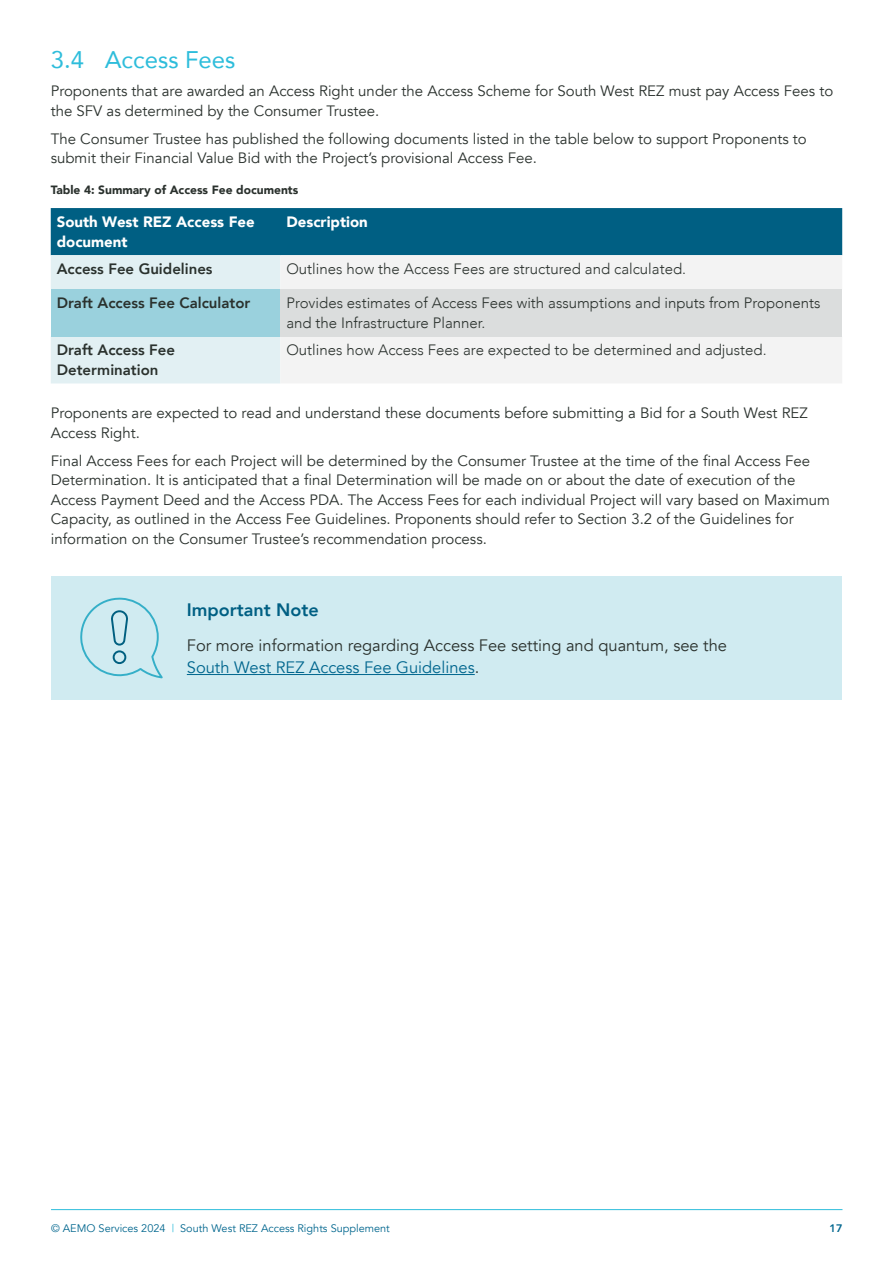
<style>
.page{position:relative;width:893px;height:1263px;background:#fff}
.page>*{position:absolute;margin:0;border:0;box-sizing:border-box;transform-origin:0 0}
.Heading_2_-_new{font:24px "Avenir";color:#2ebddb}
.Body{font:800 18px "Avenir";color:#005f83}
.Body_-_charcoal{font:16.5px/22.5px "Avenir";color:#2a312d}
.Body_-_charcoal-2{font:15px/19.5px "Avenir";color:#2a312d}
.Table_-_body__right__dark{font:300 15px/19.5px "Avenir";color:#2a312d}
.Table_-_body__right__dark-2{font:800 15px/19.5px "Avenir";color:#2a312d}
.Table_-_h1__black__centre__white{font:900 15px/19.5px "Avenir";color:#fff}
.Diagram-h1{font:900 12px "Avenir";color:#2a312d}
.t1{font:10.95px "Avenir";color:#00668e}
.t2{font:800 10.95px "Avenir";color:#00668e}
.s1{color:#00668e}
.s2{color:#2ebddb}
</style>
<div class="page">
<hr style="left:51px;top:1209px;width:791px;height:1px;background:#2ebddb">
<svg style="left:51px;top:208px;width:791px;height:175px;background:#4b8fa8"></svg>
<div style="left:280px;top:255px;width:562px;height:128px;background:#f3f3f3"></div>
<div style="left:51px;top:289px;width:229px;height:47px;background:#9ad1dd"></div>
<div style="left:280px;top:289px;width:562px;height:47px;background:#dbdddd"></div>
<div style="left:51px;top:576px;width:791px;height:124px;background:#d0ebf1"></div>
<hr style="left:187px;top:674px;width:288px;height:1px;background:#00668e">
<svg style="left:80px;top:597px;width:83px;height:82px"></svg>
<p class="Heading_2_-_new" style="left:51px;top:40px;width:186px">3.4 Access Fees</p>
<p class="Body_-_charcoal-2" style="left:51px;top:81px;width:784px">Proponents that are awarded an Access Right under the Access Scheme for South West REZ must pay Access Fees to the SFV as determined by the Consumer Trustee.</p>
<p class="Body_-_charcoal-2" style="left:51px;top:129px;width:758px">The Consumer Trustee has published the following documents listed in the table below to support Proponents to submit their Financial Value Bid with the Project’s provisional Access Fee.</p>
<p class="Diagram-h1" style="left:51px;top:179px;width:249px">Table 4: Summary of Access Fee documents</p>
<p class="Table_-_h1__black__centre__white" style="left:57px;top:212px;width:200px">South West REZ Access Fee document</p>
<p class="Table_-_h1__black__centre__white" style="left:286px;top:212px;width:83px">Description</p>
<p class="Table_-_body__right__dark-2" style="left:57px;top:259px;width:157px">Access Fee Guidelines</p>
<p class="Table_-_body__right__dark" style="left:286px;top:259px;width:401px">Outlines how the Access Fees are structured and calculated.</p>
<p class="Table_-_body__right__dark-2" style="left:57px;top:293px;width:195px">Draft Access Fee Calculator</p>
<p class="Table_-_body__right__dark" style="left:286px;top:293px;width:536px">Provides estimates of Access Fees with assumptions and inputs from Proponents and the Infrastructure Planner.</p>
<p class="Table_-_body__right__dark-2" style="left:57px;top:340px;width:120px">Draft Access Fee<br>Determination</p>
<p class="Table_-_body__right__dark" style="left:286px;top:341px;width:482px">Outlines how Access Fees are expected to be determined and adjusted.</p>
<p class="Body_-_charcoal-2" style="left:51px;top:404px;width:758px">Proponents are expected to read and understand these documents before submitting a Bid for a South West REZ<br>Access Right.</p>
<p class="Body_-_charcoal-2" style="left:51px;top:451px;width:781px">Final Access Fees for each Project will be determined by the Consumer Trustee at the time of the final Access Fee Determination. It is anticipated that a final Determination will be made on or about the date of execution of the Access Payment Deed and the Access PDA. The Access Fees for each individual Project will vary based on Maximum Capacity, as outlined in the Access Fee Guidelines. Proponents should refer to Section 3.2 of the Guidelines for information on the Consumer Trustee’s recommendation process.</p>
<p class="Body" style="left:187px;top:595px;width:133px">Important Note</p>
<p class="Body_-_charcoal" style="left:187px;top:634px;width:542px">For more information regarding Access Fee setting and quantum, see the<br><span class="s1">South West REZ Access Fee Guidelines</span>.</p>
<p class="t1" style="left:51px;top:1222px;width:340px">© AEMO Services 2024 <span class="s2">|</span> South West REZ Access Rights Supplement</p>
<p class="t2" style="left:829px;top:1220px;width:14px">17</p>
</div>
